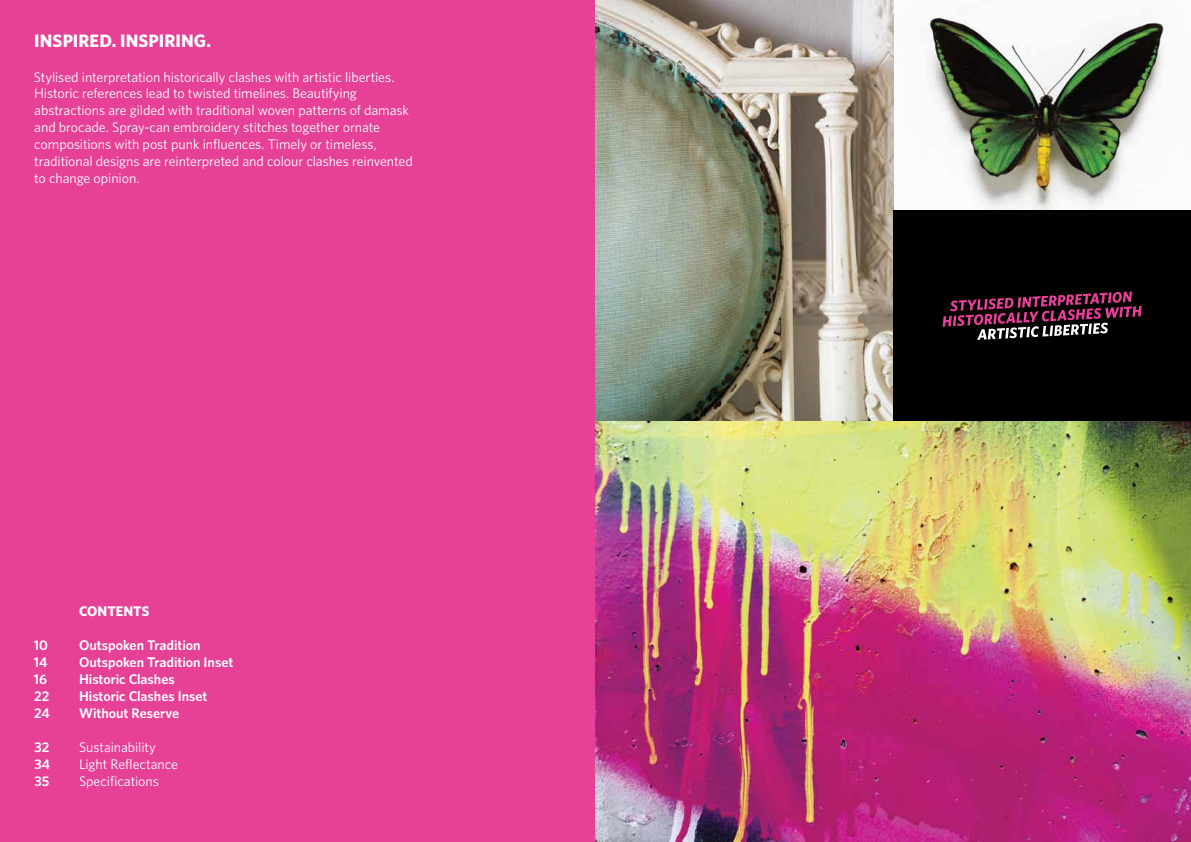
<style>
.page{position:relative;width:1191px;height:842px;background:#fff}
.page>*{position:absolute;margin:0;border:0;box-sizing:border-box;transform-origin:0 0}
.t1{font:700 18px "Whitney";letter-spacing:.005em;color:#fff}
.t2{font:14px/17px "Whitney";letter-spacing:-.005em;color:#fff}
.t3{font:600 14px "Whitney";color:#fff}
.t4{font:700 14px "Whitney";color:#fff}
</style>
<div class="page">
<img style="left:893px;top:0;width:272px;height:210px">
<div style="left:0;top:0;width:595px;height:842px;background:#e64097"></div>
<img style="left:595px;top:421px;width:596px;height:421px">
<img style="left:595px;top:0;width:298px;height:421px">
<div style="left:893px;top:210px;width:298px;height:211px;background:#000"></div>
<svg style="left:942px;top:291px;width:199px;height:49px"></svg>
<p class="t1" style="left:34px;top:29px;width:178px">INSPIRED. INSPIRING.</p>
<p class="t2" style="left:34px;top:68px;width:380px">Stylised interpretation historically clashes with artistic liberties.<br>Historic references lead to twisted timelines. Beautifying abstractions are gilded with traditional woven patterns of damask and brocade. Spray-can embroidery stitches together ornate compositions with post punk influences. Timely or timeless, traditional designs are reinterpreted and colour clashes reinvented to change opinion.</p>
<p class="t4" style="left:79px;top:602px;width:72px">CONTENTS</p>
<p class="t3" style="left:34px;top:636px;width:16px">10</p>
<p class="t3" style="left:79px;top:636px;width:123px">Outspoken Tradition</p>
<p class="t3" style="left:34px;top:653px;width:15px">14</p>
<p class="t3" style="left:79px;top:653px;width:156px">Outspoken Tradition Inset</p>
<p class="t3" style="left:34px;top:670px;width:15px">16</p>
<p class="t3" style="left:79px;top:670px;width:97px">Historic Clashes</p>
<p class="t3" style="left:34px;top:687px;width:17px">22</p>
<p class="t3" style="left:79px;top:687px;width:130px">Historic Clashes Inset</p>
<p class="t3" style="left:34px;top:704px;width:17px">24</p>
<p class="t3" style="left:79px;top:704px;width:101px">Without Reserve</p>
<p class="t3" style="left:34px;top:738px;width:16px">32</p>
<p class="t2" style="left:79px;top:739px;width:78px">Sustainability</p>
<p class="t3" style="left:34px;top:755px;width:17px">34</p>
<p class="t2" style="left:79px;top:756px;width:100px">Light Reflectance</p>
<p class="t3" style="left:34px;top:772px;width:17px">35</p>
<p class="t2" style="left:79px;top:773px;width:81px">Specifications</p>
</div>
